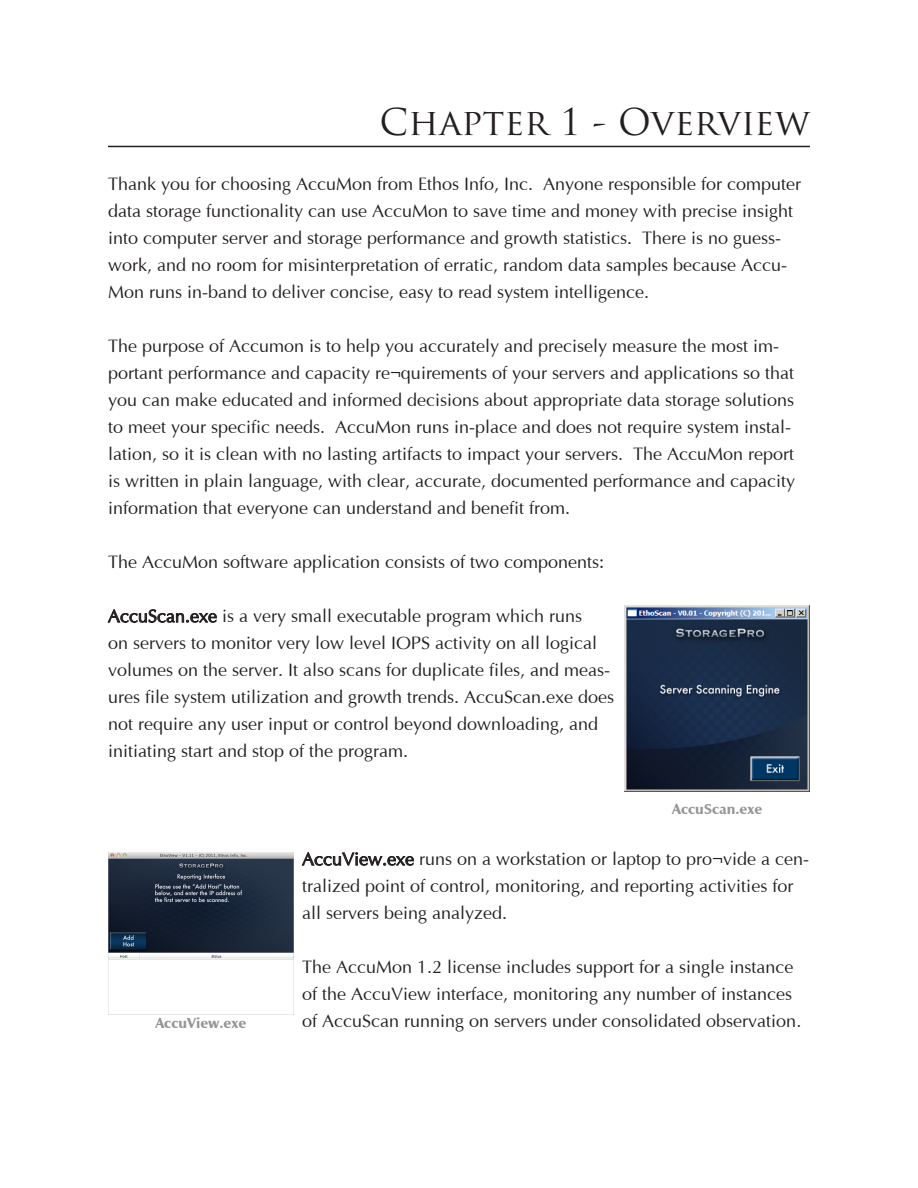
<style>
.page{position:relative;width:918px;height:1188px;background:#fff}
.page>*{position:absolute;margin:0;border:0;box-sizing:border-box;transform-origin:0 0}
.t1{font:36px "Trajan Pro";color:#231f20}
.t2{font:18px/27px "Opulent";color:#231f20}
.t3{font:700 15px "Mg Open Cosmetica";color:#939598}
</style>
<div class="page">
<hr style="left:108px;top:146px;width:702px;height:1px;background:#231f20">
<svg style="left:107px;top:609px;width:110px;height:14px"></svg>
<svg style="left:301px;top:852px;width:113px;height:14px"></svg>
<img style="left:624px;top:606px;width:186px;height:186px">
<img style="left:108px;top:853px;width:186px;height:161px">
<p class="t1" style="left:380px;top:99px;width:432px">CHAPTER 1 - OVERVIEW</p>
<p class="t2" style="left:108px;top:171px;width:695px">Thank you for choosing AccuMon from Ethos Info, Inc. Anyone responsible for computer data storage functionality can use AccuMon to save time and money with precise insight into computer server and storage performance and growth statistics. There is no guess&shy;work, and no room for misinterpretation of erratic, random data samples because Accu-Mon runs in-band to deliver concise, easy to read system intelligence.</p>
<p class="t2" style="left:108px;top:333px;width:689px">The purpose of Accumon is to help you accurately and precisely measure the most im&shy;portant performance and capacity re¬quirements of your servers and applications so that you can make educated and informed decisions about appropriate data storage solutions to meet your specific needs. AccuMon runs in-place and does not require system instal&shy;lation, so it is clean with no lasting artifacts to impact your servers. The AccuMon report is written in plain language, with clear, accurate, documented performance and capacity information that everyone can understand and benefit from.</p>
<p class="t2" style="left:108px;top:549px;width:498px">The AccuMon software application consists of two components:</p>
<p class="t2" style="left:108px;top:603px;width:508px">AccuScan.exe is a very small executable program which runs<br>on servers to monitor very low level IOPS activity on all logical volumes on the server. It also scans for duplicate files, and meas&shy;ures file system utilization and growth trends. AccuScan.exe does not require any user input or control beyond downloading, and initiating start and stop of the program.</p>
<p class="t3" style="left:155px;top:1014px;width:92px">AccuView.exe</p>
<p class="t3" style="left:672px;top:800px;width:92px">AccuScan.exe</p>
<p class="t2" style="left:302px;top:846px;width:509px">AccuView.exe runs on a workstation or laptop to pro¬vide a cen&shy;tralized point of control, monitoring, and reporting activities for all servers being analyzed.</p>
<p class="t2" style="left:302px;top:954px;width:501px">The AccuMon 1.2 license includes support for a single instance of the AccuView interface, monitoring any number of instances of AccuScan running on servers under consolidated observation.</p>
</div>
